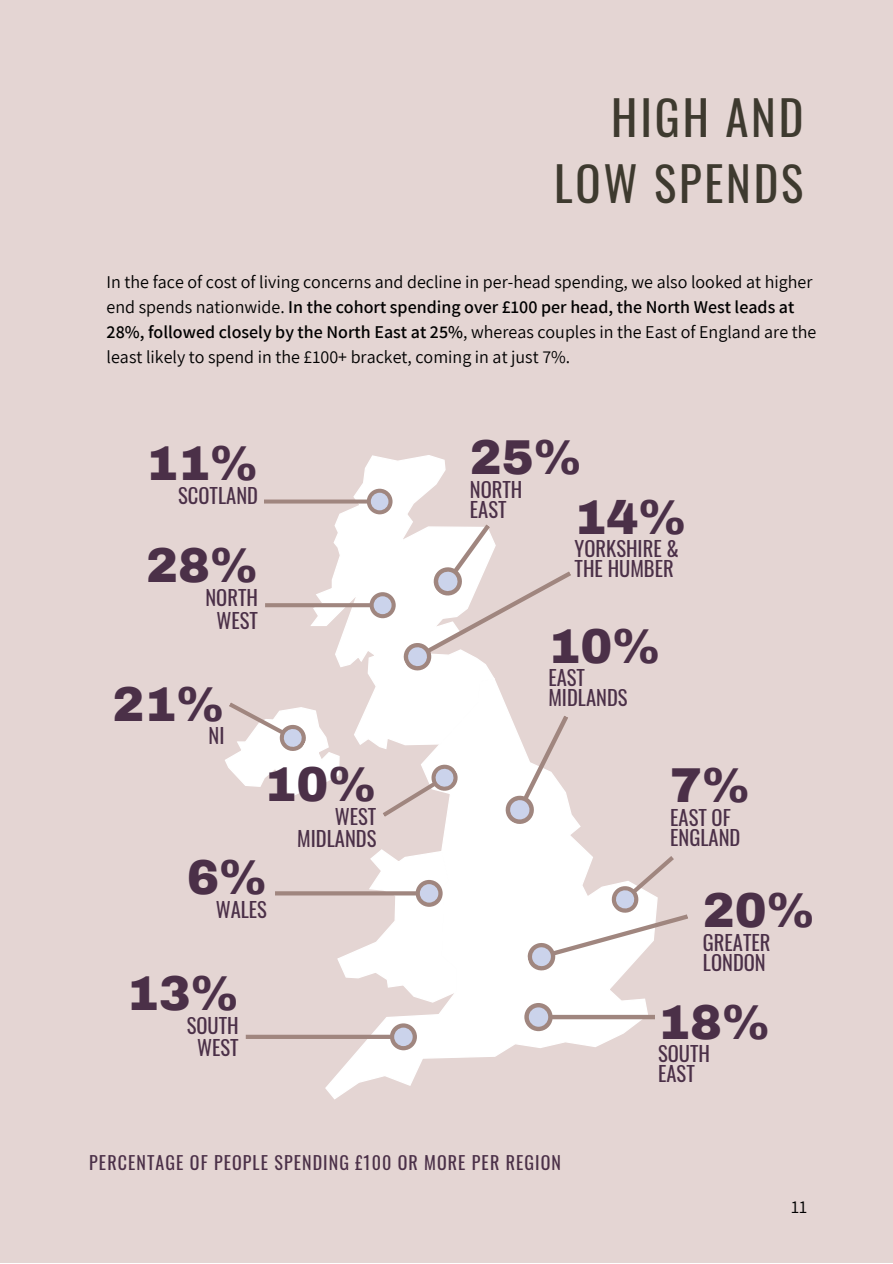
<style>
.page{position:relative;width:893px;height:1264px;background:#fff}
.page>*{position:absolute;margin:0;border:0;box-sizing:border-box;transform-origin:0 0}
.t1{font:900 47.85px "Archivo";color:#4b3048}
.t2{font:46.8px/65.2px "Oswald";letter-spacing:.06em;color:#3e3a2f;text-align:right}
.t3{font:20.55px/20px "Oswald";color:#4b3048}
.t4{font:18px/24.8px "Assistant";color:#000}
.t5{font:18px "Oswald";letter-spacing:.06em;color:#4b3048}
.s1{font-weight:600}
</style>
<div class="page">
<div style="left:0;top:0;width:892px;height:1262px;background:#e4d5d3"></div>
<svg style="left:325px;top:682px;width:321px;height:417px"></svg>
<svg style="left:325px;top:455px;width:171px;height:295px"></svg>
<svg style="left:275px;top:848px;width:182px;height:155px"></svg>
<svg style="left:515px;top:855px;width:173px;height:116px"></svg>
<svg style="left:524px;top:1002px;width:131px;height:29px"></svg>
<svg style="left:264px;top:488px;width:128px;height:26px"></svg>
<svg style="left:246px;top:1023px;width:171px;height:27px"></svg>
<svg style="left:382px;top:762px;width:77px;height:54px"></svg>
<svg style="left:265px;top:524px;width:306px;height:148px"></svg>
<svg style="left:503px;top:715px;width:65px;height:111px"></svg>
<svg style="left:225px;top:702px;width:115px;height:97px"></svg>
<h2 class="t2" style="left:554px;top:84px;width:251px">HIGH AND<br>LOW SPENDS</h2>
<p class="t4" style="left:107px;top:269px;width:711px">In the face of cost of living concerns and decline in per-head spending, we also looked at higher end spends nationwide. <span class="s1">In the cohort spending over £100 per head, the North West leads at 28%, followed closely by the North East at 25%</span>, whereas couples in the East of England are the least likely to spend in the £100+ bracket, coming in at just 7%.</p>
<h1 class="t1" style="left:146px;top:438px;width:113px">11%</h1>
<p class="t3" style="left:178px;top:484px;width:81px">SCOTLAND</p>
<h1 class="t1" style="left:146px;top:540px;width:113px">28%</h1>
<p class="t3" style="left:205px;top:585px;width:54px;line-height:22.5px;text-align:center">NORTH<br>WEST</p>
<h1 class="t1" style="left:113px;top:678px;width:113px">21%</h1>
<p class="t3" style="left:208px;top:725px;width:17px">NI</p>
<h1 class="t1" style="left:264px;top:758px;width:113px">10%</h1>
<p class="t3" style="left:297px;top:804px;width:81px;line-height:22.5px;text-align:right">WEST<br>MIDLANDS</p>
<h1 class="t1" style="left:187px;top:851px;width:81px">6%</h1>
<p class="t3" style="left:216px;top:898px;width:53px">WALES</p>
<h1 class="t1" style="left:127px;top:967px;width:113px">13%</h1>
<p class="t3" style="left:187px;top:1013px;width:53px;line-height:22.5px;text-align:center">SOUTH<br>WEST</p>
<h1 class="t1" style="left:470px;top:432px;width:113px">25%</h1>
<p class="t3" style="left:470px;top:478px;width:54px">NORTH<br>EAST</p>
<h1 class="t1" style="left:574px;top:491px;width:113px">14%</h1>
<p class="t3" style="left:574px;top:538px;width:106px">YORKSHIRE &amp;<br>THE HUMBER</p>
<h1 class="t1" style="left:548px;top:621px;width:113px">10%</h1>
<p class="t3" style="left:548px;top:667px;width:81px">EAST<br>MIDLANDS</p>
<h1 class="t1" style="left:670px;top:760px;width:81px">7%</h1>
<p class="t3" style="left:670px;top:806px;width:72px">EAST OF<br>ENGLAND</p>
<h1 class="t1" style="left:703px;top:885px;width:113px">20%</h1>
<p class="t3" style="left:703px;top:931px;width:69px">GREATER<br>LONDON</p>
<h1 class="t1" style="left:658px;top:996px;width:113px">18%</h1>
<p class="t3" style="left:658px;top:1042px;width:53px">SOUTH<br>EAST</p>
<p class="t5" style="left:89px;top:1148px;width:473px">PERCENTAGE OF PEOPLE SPENDING £100 OR MORE PER REGION</p>
<p class="t4" style="left:791px;top:1193px;width:18px">11</p>
</div>
